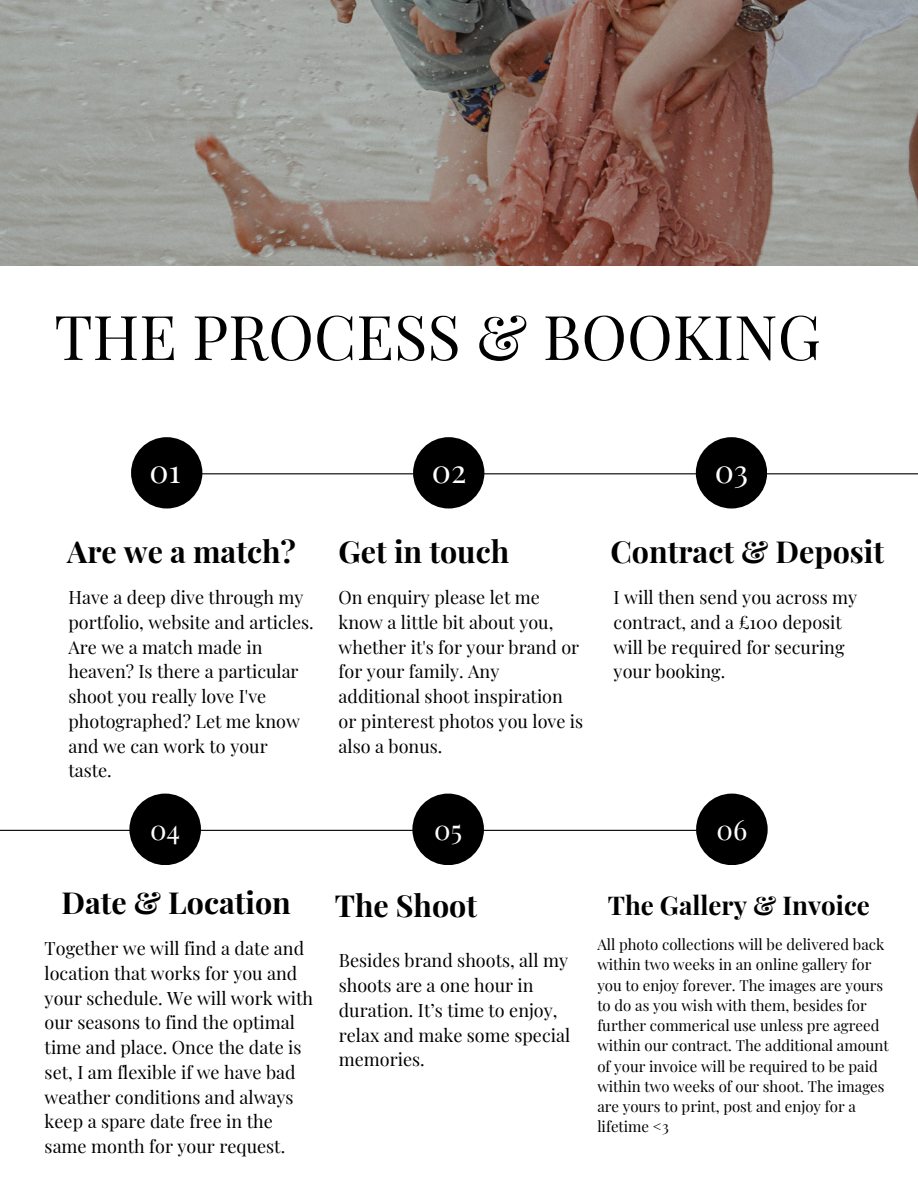
<style>
.page{position:relative;width:918px;height:1188px;background:#fff}
.page>*{position:absolute;margin:0;border:0;box-sizing:border-box;transform-origin:0 0}
.t1{font:61.65px "Playfair Display";color:#000}
.t2{font:31.95px "Playfair Display";color:#fff}
.t3{font:700 30.45px "Playfair Display";color:#000}
.t4{font:27.6px "Playfair Display";color:#fff}
.t5{font:700 25.95px "Playfair Display";color:#000}
.t6{font:18px/24.8px "Playfair Display";color:#000}
.t7{font:15px/20.2px "Playfair Display";color:#000}
</style>
<div class="page">
<hr style="left:0;top:830px;width:736px;height:1px;background:#000">
<div style="left:129px;top:794px;width:72px;height:71px;background:#000;border-radius:50%"></div>
<div style="left:412px;top:794px;width:72px;height:71px;background:#000;border-radius:50%"></div>
<div style="left:696px;top:794px;width:72px;height:71px;background:#000;border-radius:50%"></div>
<hr style="left:185px;top:473px;width:733px;height:1px;background:#000">
<div style="left:131px;top:437px;width:71px;height:72px;background:#000;border-radius:50%"></div>
<div style="left:413px;top:437px;width:71px;height:72px;background:#000;border-radius:50%"></div>
<div style="left:696px;top:437px;width:71px;height:72px;background:#000;border-radius:50%"></div>
<img style="left:0;top:0;width:918px;height:265px">
<p class="t1" style="left:54px;top:293px;width:768px">THE PROCESS &amp; BOOKING</p>
<h2 class="t2" style="left:150px;top:448px;width:33px">01</h2>
<h2 class="t2" style="left:432px;top:448px;width:36px">02</h2>
<h4 class="t2" style="left:715px;top:448px;width:35px">03</h4>
<h2 class="t3" style="left:67px;top:530px;width:230px">Are we a match?</h2>
<h4 class="t3" style="left:339px;top:530px;width:172px">Get in touch</h4>
<h4 class="t3" style="left:610px;top:530px;width:275px">Contract &amp; Deposit</h4>
<p class="t6" style="left:68px;top:584px;width:247px">Have a deep dive through my portfolio, website and articles.<br>Are we a match made in heaven? Is there a particular shoot you really love I've photographed? Let me know and we can work to your taste.</p>
<p class="t6" style="left:339px;top:584px;width:246px">On enquiry please let me know a little bit about you, whether it's for your brand or for your family. Any additional shoot inspiration or pinterest photos you love is also a bonus.</p>
<p class="t6" style="left:614px;top:584px;width:245px">I will then send you across my contract, and a £100 deposit will be required for securing your booking.</p>
<h1 class="t4" style="left:150px;top:810px;width:32px">04</h1>
<p class="t4" style="left:434px;top:810px;width:29px">05</p>
<p class="t4" style="left:716px;top:810px;width:32px">06</p>
<h2 class="t3" style="left:62px;top:881px;width:231px">Date &amp; Location</h2>
<h3 class="t3" style="left:335px;top:884px;width:144px">The Shoot</h3>
<h4 class="t5" style="left:608px;top:887px;width:264px">The Gallery &amp; Invoice</h4>
<h4 class="t6" style="left:339px;top:948px;width:233px">Besides brand shoots, all my shoots are a one hour in duration. It’s time to enjoy, relax and make some special memories.</h4>
<p class="t7" style="left:597px;top:934px;width:293px">All photo collections will be delivered back within two weeks in an online gallery for you to enjoy forever. The images are yours to do as you wish with them, besides for further commerical use unless pre agreed within our contract. The additional amount of your invoice will be required to be paid within two weeks of our shoot. The images are yours to print, post and enjoy for a lifetime &lt;3</p>
<h2 class="t6" style="left:45px;top:935px;width:270px">Together we will find a date and location that works for you and your schedule. We will work with our seasons to find the optimal time and place. Once the date is set, I am flexible if we have bad weather conditions and always keep a spare date free in the same month for your request.</h2>
</div>
